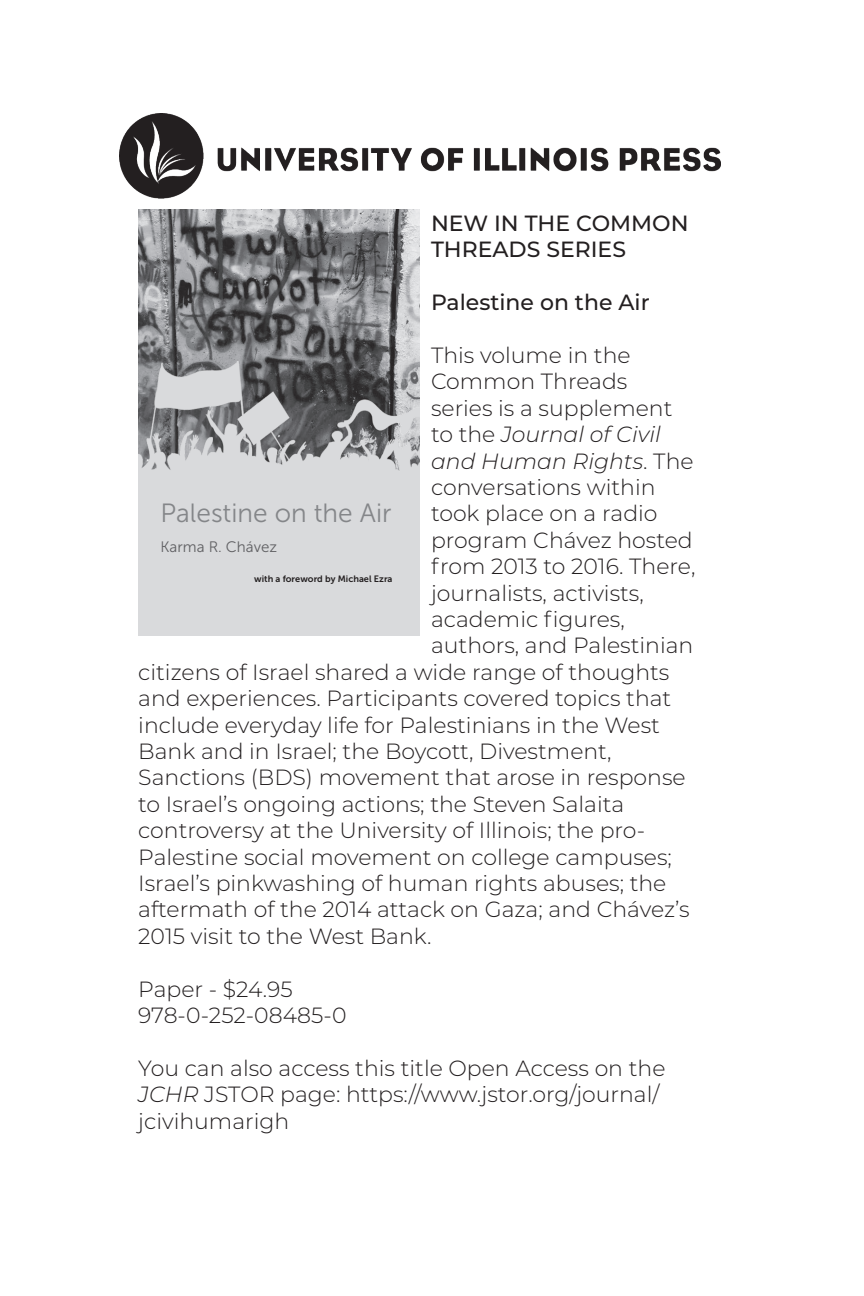
<style>
.page{position:relative;width:864px;height:1296px;background:#fff}
.page>*{position:absolute;margin:0;border:0;box-sizing:border-box;transform-origin:0 0}
.t1{font:26.4px "Museo Sans 300";color:#848689}
.t2{font:300 22px/26.4px "Montserrat";color:#231f20}
.t3{font:500 22px/26.4px "Montserrat";color:#231f20}
.t4{font:italic 300 22px "Montserrat";color:#231f20}
.t5{font:15.2px "Museo Sans 300";color:#606063}
.t6{font:9.2px "Museo Sans 700";color:#231f20}
.s1{font-style:normal}
.s2{font-style:italic}
</style>
<div class="page">
<img style="left:138px;top:210px;width:282px;height:426px">
<img style="left:120px;top:114px;width:600px;height:84px">
<p class="t3" style="left:431px;top:209px;width:259px">NEW IN THE COMMON<br>THREADS SERIES</p>
<p class="t3" style="left:431px;top:288px;width:220px">Palestine on the Air</p>
<p class="t2" style="left:431px;top:341px;width:201px">This volume in the</p>
<p class="t2" style="left:431px;top:368px;width:198px">Common Threads</p>
<p class="t2" style="left:431px;top:394px;width:243px">series is a supplement</p>
<p class="t4" style="left:431px;top:419px;width:231px"><span class="s1">to the</span> Journal of Civil</p>
<p class="t4" style="left:431px;top:446px;width:264px">and Human Rights<span class="s1">. The</span></p>
<p class="t2" style="left:431px;top:473px;width:226px">conversations within</p>
<p class="t2" style="left:431px;top:500px;width:228px">took place on a radio</p>
<p class="t2" style="left:431px;top:526px;width:263px">program Chávez hosted</p>
<p class="t2" style="left:431px;top:553px;width:266px">from 2013 to 2016. There,</p>
<p class="t2" style="left:431px;top:579px;width:214px">journalists, activists,</p>
<p class="t2" style="left:431px;top:605px;width:195px">academic figures,</p>
<p class="t2" style="left:431px;top:632px;width:264px">authors, and Palestinian</p>
<p class="t2" style="left:138px;top:658px;width:533px">citizens of Israel shared a wide range of thoughts</p>
<p class="t2" style="left:138px;top:685px;width:535px">and experiences. Participants covered topics that</p>
<p class="t2" style="left:138px;top:711px;width:523px">include everyday life for Palestinians in the West</p>
<p class="t2" style="left:138px;top:737px;width:475px">Bank and in Israel; the Boycott, Divestment,</p>
<p class="t2" style="left:138px;top:764px;width:549px">Sanctions (BDS) movement that arose in response</p>
<p class="t2" style="left:138px;top:790px;width:488px">to Israel’s ongoing actions; the Steven Salaita</p>
<p class="t2" style="left:138px;top:817px;width:508px">controversy at the University of Illinois; the pro-</p>
<p class="t2" style="left:138px;top:843px;width:535px">Palestine social movement on college campuses;</p>
<p class="t2" style="left:138px;top:869px;width:530px">Israel’s pinkwashing of human rights abuses; the</p>
<p class="t2" style="left:138px;top:896px;width:553px">aftermath of the 2014 attack on Gaza; and Chávez’s</p>
<p class="t2" style="left:138px;top:922px;width:295px">2015 visit to the West Bank.</p>
<p class="t2" style="left:138px;top:975px;width:210px">Paper - $24.95<br>978-0-252-08485-0</p>
<p class="t2" style="left:138px;top:1054px;width:529px">You can also access this title Open Access on the<br><span class="s2">JCHR</span> JSTOR page: https://www.jstor.org/journal/ jcivihumarigh</p>
<p class="t1" style="left:161px;top:498px;width:232px">Palestine on the Air</p>
<p class="t5" style="left:161px;top:538px;width:118px">Karma R. Chávez</p>
<p class="t6" style="left:254px;top:574px;width:140px">with a foreword by Michael Ezra</p>
</div>
